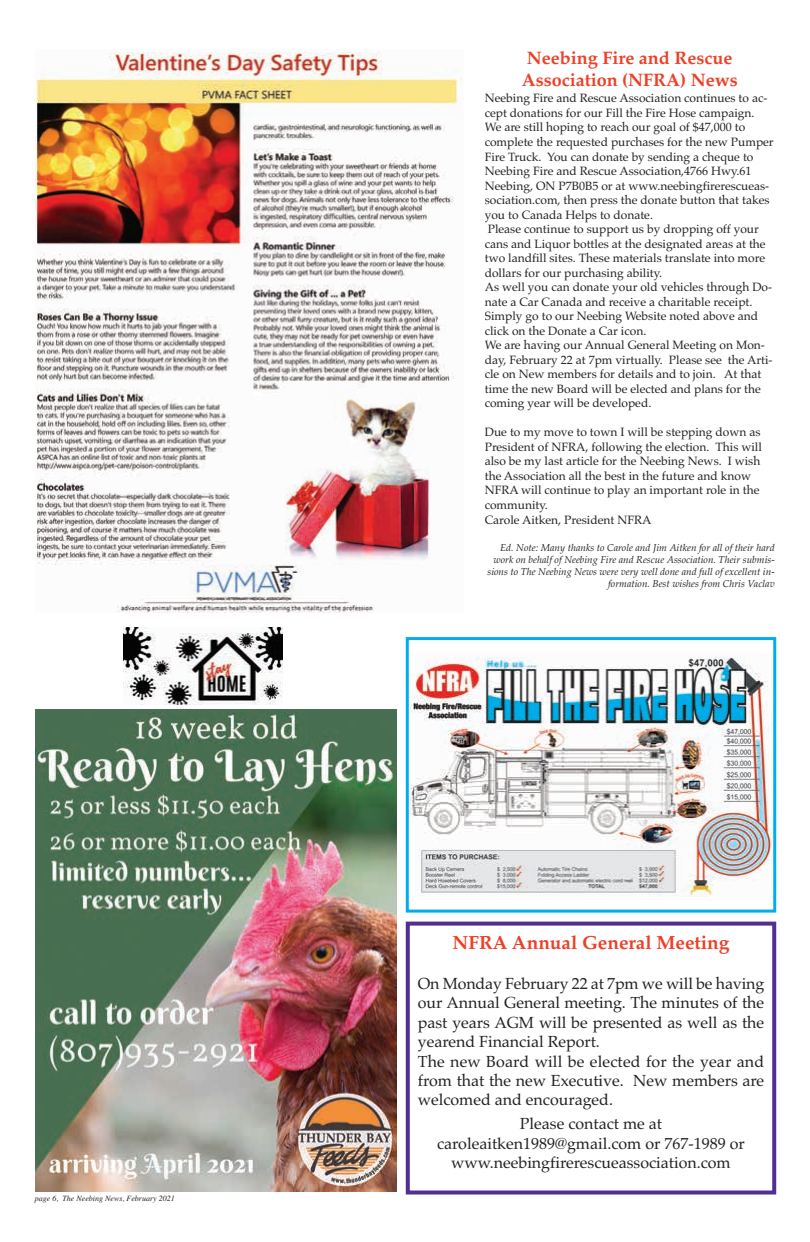
<style>
.page{position:relative;width:810px;height:1242px;background:#fff}
.page>*{position:absolute;margin:0;border:0;box-sizing:border-box;transform-origin:0 0}
.t1{font:700 19px "Palatino";color:#ef3e25}
.t2{font:700 18px/21.8px "Palatino";color:#ef3e25}
.t3{font:16px/19.4px "Palatino";color:#231f20}
.t4{font:12px/14.5px "Palatino";color:#231f20}
.t5{font:italic 10px/12.1px "Palatino";color:#231f20;text-align:right}
.t6{font:italic 8px "Times";color:#231f20}
</style>
<div class="page">
<div style="left:406px;top:922px;width:370px;height:273px;border:4px solid #502e92"></div>
<img style="left:35px;top:709px;width:362px;height:483px">
<img style="left:410px;top:657px;width:362px;height:239px">
<div style="left:406px;top:637px;width:370px;height:276px;border:3px solid #00aeef"></div>
<img style="left:35px;top:52px;width:427px;height:560px">
<img style="left:124px;top:627px;width:158px;height:78px">
<p class="t6" style="left:35px;top:1195px;width:141px">page 6, The Neebing News, February 2021</p>
<h2 class="t2" style="left:522px;top:49px;width:217px">Neebing Fire and Rescue<br>Association (NFRA) News</h2>
<p class="t4" style="left:485px;top:92px;width:290px">Neebing Fire and Rescue Association continues to ac&shy;cept donations for our Fill the Fire Hose campaign.<br>We are still hoping to reach our goal of $47,000 to complete the requested purchases for the new Pumper Fire Truck. You can donate by sending a cheque to Neebing Fire and Rescue Association,4766 Hwy.61<br>Neebing, ON P7B0B5 or at www.neebingfirerescueas&shy;sociation.com, then press the donate button that takes you to Canada Helps to donate.<br>Please continue to support us by dropping off your cans and Liquor bottles at the designated areas at the two landfill sites. These materials translate into more dollars for our purchasing ability.<br>As well you can donate your old vehicles through Do&shy;nate a Car Canada and receive a charitable receipt.<br>Simply go to our Neebing Website noted above and click on the Donate a Car icon.<br>We are having our Annual General Meeting on Mon&shy;day, February 22 at 7pm virtually. Please see the Arti&shy;cle on New members for details and to join. At that time the new Board will be elected and plans for the coming year will be developed.</p>
<p class="t4" style="left:485px;top:426px;width:279px">Due to my move to town I will be stepping down as President of NFRA, following the election. This will also be my last article for the Neebing News. I wish the Association all the best in the future and know NFRA will continue to play an important role in the community.<br>Carole Aitken, President NFRA</p>
<p class="t5" style="left:487px;top:543px;width:289px">Ed. Note: Many thanks to Carole and Jim Aitken for all of their hard work on behalf of Neebing Fire and Rescue Association. Their submis&shy;sions to The Neebing News were very well done and full of excellent in&shy;formation. Best wishes from Chris Vaclav</p>
<h1 class="t1" style="left:453px;top:935px;width:278px">NFRA Annual General Meeting</h1>
<p class="t3" style="left:418px;top:976px;width:348px">On Monday February 22 at 7pm we will be having our Annual General meeting. The minutes of the past years AGM will be presented as well as the yearend Financial Report.<br>The new Board will be elected for the year and from that the new Executive. New members are welcomed and encouraged.</p>
<h3 class="t3" style="left:437px;top:1116px;width:309px;text-align:center">Please contact me at caroleaitken1989@gmail.com or 767-1989 or www.neebingfirerescueassociation.com</h3>
</div>
